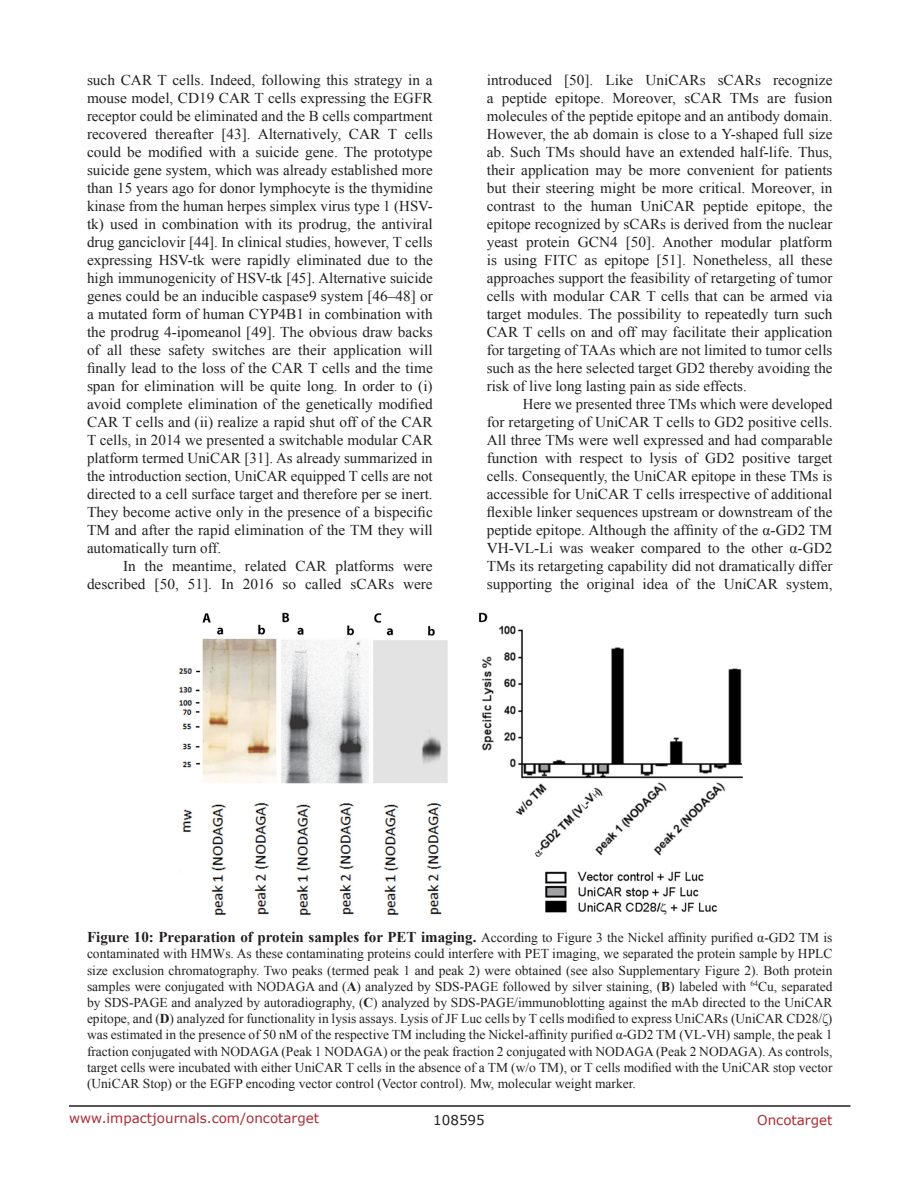
<style>
.page{position:relative;width:918px;height:1188px;background:#fff}
.page>*{position:absolute;margin:0;border:0;box-sizing:border-box;transform-origin:0 0}
.BodyText{font:15px/18px "Times New Roman";color:#231f20;text-align:justify}
.FigureText{font:13.5px/16.2px "Times New Roman";color:#231f20;text-align:justify}
.t1{font:13.5px "Verdana";color:#ac2b31}
.t2{font:13.5px "Verdana";color:#231f20}
.s1{font-weight:700;font-size:15px}
.s2{font-weight:700}
</style>
<div class="page">
<hr style="left:69px;top:1105px;width:781px;height:2px;background:#231f20">
<img style="left:178px;top:612px;width:564px;height:303px">
<p class="BodyText" style="left:87px;top:71px;width:347px">such CAR T cells. Indeed, following this strategy in a mouse model, CD19 CAR T cells expressing the EGFR receptor could be eliminated and the B cells compartment recovered thereafter [43]. Alternatively, CAR T cells could be modified with a suicide gene. The prototype suicide gene system, which was already established more than 15 years ago for donor lymphocyte is the thymidine kinase from the human herpes simplex virus type 1 (HSV&shy;tk) used in combination with its prodrug, the antiviral drug ganciclovir [44]. In clinical studies, however, T cells expressing HSV-tk were rapidly eliminated due to the high immunogenicity of HSV-tk [45]. Alternative suicide genes could be an inducible caspase9 system [46–48] or a mutated form of human CYP4B1 in combination with the prodrug 4-ipomeanol [49]. The obvious draw backs of all these safety switches are their application will finally lead to the loss of the CAR T cells and the time span for elimination will be quite long. In order to (i) avoid complete elimination of the genetically modified CAR T cells and (ii) realize a rapid shut off of the CAR T cells, in 2014 we presented a switchable modular CAR platform termed UniCAR [31]. As already summarized in the introduction section, UniCAR equipped T cells are not directed to a cell surface target and therefore per se inert.<br>They become active only in the presence of a bispecific TM and after the rapid elimination of the TM they will automatically turn off.</p>
<p class="BodyText" style="left:87px;top:557px;width:347px;text-align:right">In the meantime, related CAR platforms were described [50, 51]. In 2016 so called sCARs were</p>
<p class="BodyText" style="left:487px;top:71px;width:347px">introduced [50]. Like UniCARs sCARs recognize a peptide epitope. Moreover, sCAR TMs are fusion molecules of the peptide epitope and an antibody domain.<br>However, the ab domain is close to a Y-shaped full size ab. Such TMs should have an extended half-life. Thus, their application may be more convenient for patients but their steering might be more critical. Moreover, in contrast to the human UniCAR peptide epitope, the epitope recognized by sCARs is derived from the nuclear yeast protein GCN4 [50]. Another modular platform is using FITC as epitope [51]. Nonetheless, all these approaches support the feasibility of retargeting of tumor cells with modular CAR T cells that can be armed via target modules. The possibility to repeatedly turn such CAR T cells on and off may facilitate their application for targeting of TAAs which are not limited to tumor cells such as the here selected target GD2 thereby avoiding the risk of live long lasting pain as side effects.</p>
<p class="BodyText" style="left:487px;top:395px;width:347px;text-indent:36px">Here we presented three TMs which were developed for retargeting of UniCAR T cells to GD2 positive cells.<br>All three TMs were well expressed and had comparable function with respect to lysis of GD2 positive target cells. Consequently, the UniCAR epitope in these TMs is accessible for UniCAR T cells irrespective of additional flexible linker sequences upstream or downstream of the peptide epitope. Although the affinity of the α-GD2 TM VH-VL-Li was weaker compared to the other α-GD2<br>TMs its retargeting capability did not dramatically differ supporting the original idea of the UniCAR system,</p>
<p class="FigureText" style="left:87px;top:929px;width:747px"><span class="s1">Figure 10: Preparation of protein samples for PET imaging.</span> According to Figure 3 the Nickel affinity purified α-GD2 TM is contaminated with HMWs. As these contaminating proteins could interfere with PET imaging, we separated the protein sample by HPLC size exclusion chromatography. Two peaks (termed peak 1 and peak 2) were obtained (see also Supplementary Figure 2). Both protein samples were conjugated with NODAGA and (<span class="s2">A</span>) analyzed by SDS-PAGE followed by silver staining, (<span class="s2">B</span>) labeled with <sup>64</sup>Cu, separated by SDS-PAGE and analyzed by autoradiography, (<span class="s2">C</span>) analyzed by SDS-PAGE/immunoblotting against the mAb directed to the UniCAR epitope, and (<span class="s2">D</span>) analyzed for functionality in lysis assays. Lysis of JF Luc cells by T cells modified to express UniCARs (UniCAR CD28/ζ) was estimated in the presence of 50 nM of the respective TM including the Nickel-affinity purified α-GD2 TM (VL-VH) sample, the peak 1 fraction conjugated with NODAGA (Peak 1 NODAGA) or the peak fraction 2 conjugated with NODAGA (Peak 2 NODAGA). As controls, target cells were incubated with either UniCAR T cells in the absence of a TM (w/o TM), or T cells modified with the UniCAR stop vector (UniCAR Stop) or the EGFP encoding vector control (Vector control). Mw, molecular weight marker.</p>
<p class="t1" style="left:69px;top:1109px;width:252px">www.impactjournals.com/oncotarget</p>
<p class="t2" style="left:433px;top:1111px;width:53px">108595</p>
<p class="t1" style="left:757px;top:1111px;width:77px">Oncotarget</p>
</div>
